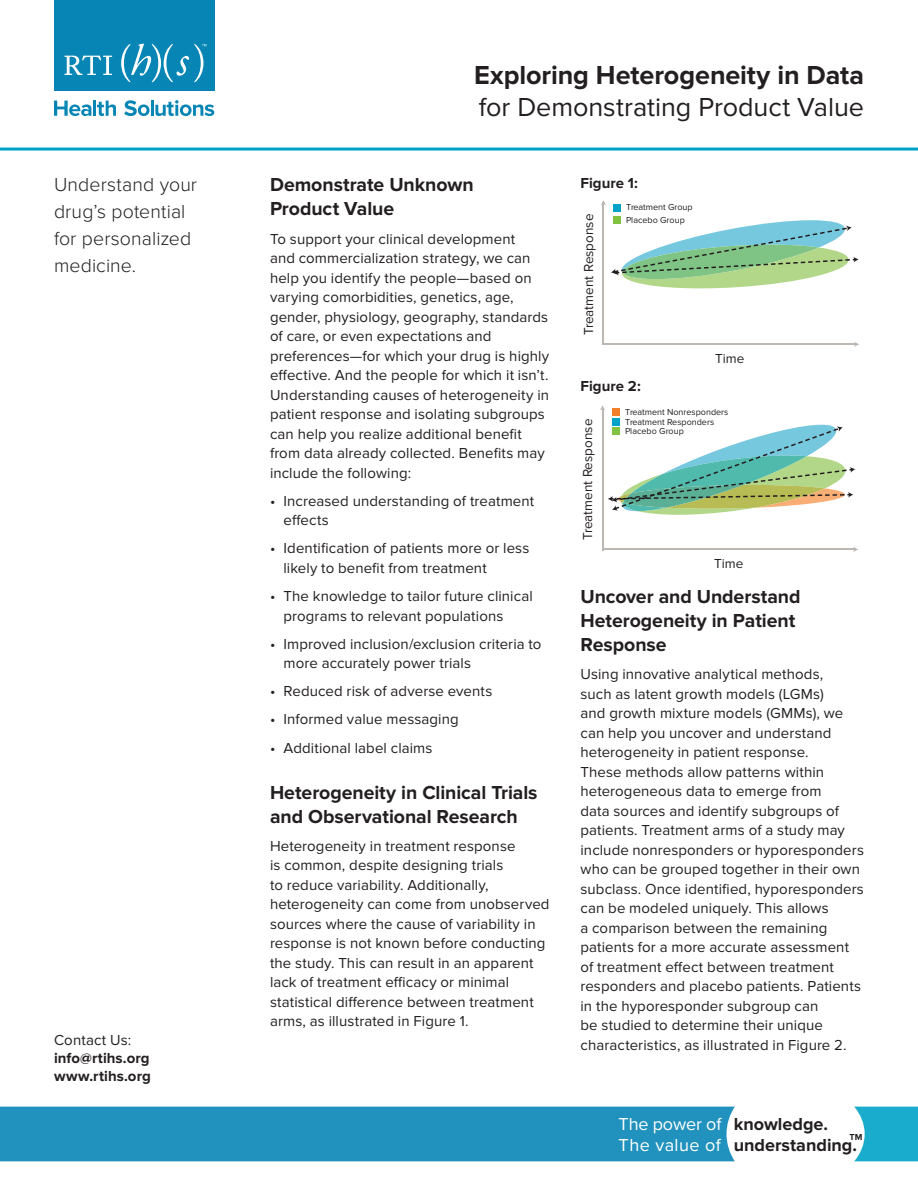
<style>
.page{position:relative;width:918px;height:1188px;background:#fff}
.page>*{position:absolute;margin:0;border:0;box-sizing:border-box;transform-origin:0 0}
.t1{font:700 27px/32.4px "Proxima Nova";letter-spacing:-.005em;color:#231f20}
.Subhead1{font:700 19.5px/24px "Proxima Nova";letter-spacing:-.005em;color:#231f20}
.ValueStatement_LeftC{font:300 19.5px/27px "Proxima Nova";letter-spacing:.005em;color:#231f20}
.t2{font:700 18px/21.6px "Proxima Nova";color:#231f20}
.Text{font:15px/19.5px "Proxima Nova";letter-spacing:.005em;color:#231f20}
.Subhead2{font:700 15px/18px "Proxima Nova";letter-spacing:.005em;color:#231f20}
.t3{font:13.5px "Proxima Nova";color:#231f20}
.t4{font:9px/12.1px "Proxima Nova";color:#231f20}
.t5{font:700 9px "Proxima Nova";color:#231f20}
.s1{font-weight:400}
.s2{font-weight:400;color:#fff}
</style>
<div class="page">
<hr style="left:0;top:148px;width:918px;height:3px;background:#00a3c7">
<div style="left:54px;top:0;width:160px;height:90px;background:#0786b6"></div>
<svg style="left:64px;top:56px;width:48px;height:19px"></svg>
<svg style="left:121px;top:44px;width:86px;height:38px"></svg>
<svg style="left:54px;top:101px;width:37px;height:15px"></svg>
<hr style="left:93px;top:101px;width:3px;height:15px;background:#0786b6">
<svg style="left:97px;top:101px;width:19px;height:15px"></svg>
<svg style="left:124px;top:100px;width:90px;height:16px"></svg>
<div style="left:0;top:1107px;width:735px;height:54px;background:#2092bd"></div>
<svg style="left:854px;top:1107px;width:64px;height:54px;background:#34b5d1"></svg>
<div style="left:613px;top:204px;width:8px;height:7px;background:#00a3c7"></div>
<div style="left:613px;top:216px;width:8px;height:8px;background:#81c340"></div>
<hr style="left:603px;top:203px;width:1px;height:142px;background:#bdb7b3">
<svg style="left:601px;top:200px;width:5px;height:5px"></svg>
<hr style="left:603px;top:344px;width:253px;height:1px;background:#bdb7b3">
<svg style="left:854px;top:341px;width:5px;height:6px"></svg>
<svg style="left:611px;top:220px;width:248px;height:68px"></svg>
<div style="left:612px;top:418px;width:8px;height:7px;background:#00a3c7"></div>
<div style="left:612px;top:409px;width:8px;height:7px;background:#f47f2a"></div>
<hr style="left:602px;top:408px;width:1px;height:142px;background:#bdb7b3">
<svg style="left:600px;top:405px;width:5px;height:5px"></svg>
<hr style="left:602px;top:549px;width:253px;height:1px;background:#bdb7b3">
<svg style="left:853px;top:547px;width:5px;height:5px"></svg>
<svg style="left:608px;top:425px;width:247px;height:90px"></svg>
<p class="ValueStatement_LeftC" style="left:54px;top:172px;width:145px">Understand your drug’s potential for personalized medicine.</p>
<p class="Text" style="left:54px;top:1031px;width:79px">Contact Us:</p>
<p class="Subhead2" style="left:54px;top:1049px;width:98px">info@rtihs.org www.rtihs.org</p>
<p class="t1" style="left:474px;top:59px;width:391px">Exploring Heterogeneity in Data <span class="s1">for Demonstrating Product Value</span></p>
<p class="Subhead1" style="left:270px;top:173px;width:205px">Demonstrate Unknown<br>Product Value</p>
<p class="Text" style="left:270px;top:229px;width:281px">To support your clinical development<br>and commercialization strategy, we can help you identify the people—based on varying comorbidities, genetics, age, gender, physiology, geography, standards of care, or even expectations and preferences—for which your drug is highly effective. And the people for which it isn’t.<br>Understanding causes of heterogeneity in patient response and isolating subgroups can help you realize additional benefit from data already collected. Benefits may include the following:</p>
<p class="Text" style="left:284px;top:491px;width:252px;text-indent:-14px">• Increased understanding of treatment effects</p>
<p class="Text" style="left:284px;top:539px;width:247px;text-indent:-14px">• Identification of patients more or less likely to benefit from treatment</p>
<p class="Text" style="left:284px;top:586px;width:251px;text-indent:-14px">• The knowledge to tailor future clinical programs to relevant populations</p>
<p class="Text" style="left:284px;top:634px;width:260px;text-indent:-14px">• Improved inclusion/exclusion criteria to more accurately power trials</p>
<p class="Text" style="left:270px;top:682px;width:224px">• Reduced risk of adverse events</p>
<p class="Text" style="left:270px;top:710px;width:190px">• Informed value messaging</p>
<p class="Text" style="left:270px;top:738px;width:164px">• Additional label claims</p>
<p class="Subhead1" style="left:270px;top:781px;width:269px">Heterogeneity in Clinical Trials and Observational Research</p>
<p class="Text" style="left:270px;top:836px;width:281px">Heterogeneity in treatment response<br>is common, despite designing trials<br>to reduce variability. Additionally, heterogeneity can come from unobserved sources where the cause of variability in response is not known before conducting the study. This can result in an apparent lack of treatment efficacy or minimal statistical difference between treatment arms, as illustrated in Figure 1.</p>
<p class="Subhead2" style="left:580px;top:174px;width:59px">Figure 1:</p>
<p class="t3" style="left:581px;top:335px;width:123px;rotate:-90deg">Treatment Response</p>
<p class="t4" style="left:626px;top:202px;width:68px">Treatment Group<br>Placebo Group</p>
<p class="Subhead2" style="left:580px;top:378px;width:62px">Figure 2:</p>
<p class="t3" style="left:715px;top:350px;width:31px">Time</p>
<p class="t4" style="left:625px;top:406px;width:105px">Treatment Nonresponders</p>
<p class="t3" style="left:580px;top:540px;width:123px;rotate:-90deg">Treatment Response</p>
<p class="t4" style="left:625px;top:417px;width:91px;line-height:9.1px">Treatment Responders<br>Placebo Group</p>
<p class="t3" style="left:714px;top:556px;width:31px">Time</p>
<p class="Subhead1" style="left:580px;top:585px;width:222px">Uncover and Understand<br>Heterogeneity in Patient<br>Response</p>
<p class="Text" style="left:580px;top:665px;width:285px">Using innovative analytical methods,<br>such as latent growth models (LGMs)<br>and growth mixture models (GMMs), we can help you uncover and understand heterogeneity in patient response.<br>These methods allow patterns within heterogeneous data to emerge from<br>data sources and identify subgroups of patients. Treatment arms of a study may include nonresponders or hyporesponders who can be grouped together in their own subclass. Once identified, hyporesponders can be modeled uniquely. This allows<br>a comparison between the remaining patients for a more accurate assessment of treatment effect between treatment responders and placebo patients. Patients in the hyporesponder subgroup can<br>be studied to determine their unique characteristics, as illustrated in Figure 2.</p>
<p class="t2" style="left:619px;top:1113px;width:240px"><span class="s2">The power of</span> knowledge.<br><span class="s2">The value of</span> understanding.</p>
<p class="t5" style="left:850px;top:1131px;width:14px">TM</p>
</div>
